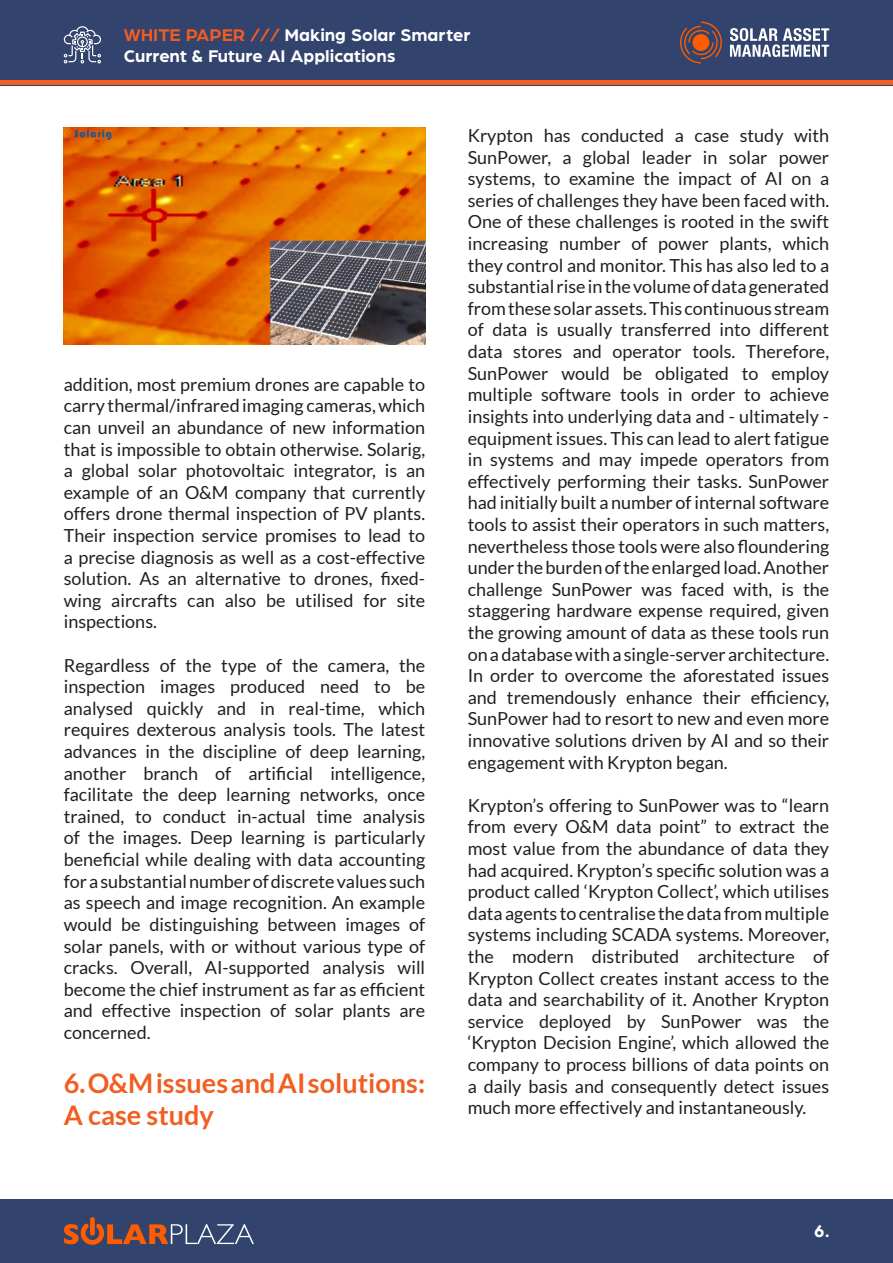
<style>
.page{position:relative;width:893px;height:1263px;background:#fff}
.page>*{position:absolute;margin:0;border:0;box-sizing:border-box;transform-origin:0 0}
.t1{font:700 27px/32.4px "Lato";color:#f25d21}
.t2{font:18px/21.6px "Lato";color:#231f20;text-align:justify}
.t3{font:700 18px/21.6px "Arboria";color:#fff}
.s1{color:#f25d21}
</style>
<div class="page">
<div style="left:0;top:1199px;width:893px;height:64px;background:#32436d"></div>
<div style="left:0;top:0;width:893px;height:85px;background:#32436d"></div>
<svg style="left:680px;top:22px;width:42px;height:41px"></svg>
<div style="left:692px;top:34px;width:17px;height:17px;background:#ff5c00;border-radius:50%"></div>
<svg style="left:730px;top:28px;width:99px;height:29px"></svg>
<svg style="left:64px;top:1217px;width:190px;height:28px"></svg>
<hr style="left:0;top:81px;width:893px;height:4px;background:#f25d21">
<svg style="left:64px;top:26px;width:37px;height:37px"></svg>
<img style="left:64px;top:128px;width:361px;height:217px">
<p class="t3" style="left:124px;top:23px;width:348px"><span class="s1">WHITE PAPER ///</span> Making Solar Smarter<br>Current &amp; Future AI Applications</p>
<p class="t2" style="left:64px;top:373px;width:363px">addition, most premium drones are capable to carry thermal/infrared imaging cameras, which can unveil an abundance of new information that is impossible to obtain otherwise. Solarig, a global solar photovoltaic integrator, is an example of an O&amp;M company that currently offers drone thermal inspection of PV plants.<br>Their inspection service promises to lead to a precise diagnosis as well as a cost-effective solution. As an alternative to drones, fixed&shy;wing aircrafts can also be utilised for site inspections.</p>
<p class="t2" style="left:64px;top:654px;width:363px">Regardless of the type of the camera, the inspection images produced need to be analysed quickly and in real-time, which requires dexterous analysis tools. The latest advances in the discipline of deep learning, another branch of artificial intelligence, facilitate the deep learning networks, once trained, to conduct in-actual time analysis of the images. Deep learning is particularly beneficial while dealing with data accounting for a substantial number of discrete values such as speech and image recognition. An example would be distinguishing between images of solar panels, with or without various type of cracks. Overall, AI-supported analysis will become the chief instrument as far as efficient and effective inspection of solar plants are concerned.</p>
<p class="t1" style="left:64px;top:1066px;width:363px">6. O&amp;M issues and AI solutions:<br>A case study</p>
<p class="t2" style="left:468px;top:125px;width:363px">Krypton has conducted a case study with SunPower, a global leader in solar power systems, to examine the impact of AI on a series of challenges they have been faced with.<br>One of these challenges is rooted in the swift increasing number of power plants, which they control and monitor. This has also led to a substantial rise in the volume of data generated from these solar assets. This continuous stream of data is usually transferred into different data stores and operator tools. Therefore, SunPower would be obligated to employ multiple software tools in order to achieve insights into underlying data and - ultimately - equipment issues. This can lead to alert fatigue in systems and may impede operators from effectively performing their tasks. SunPower had initially built a number of internal software tools to assist their operators in such matters, nevertheless those tools were also floundering under the burden of the enlarged load. Another challenge SunPower was faced with, is the staggering hardware expense required, given the growing amount of data as these tools run on a database with a single-server architecture.<br>In order to overcome the aforestated issues and tremendously enhance their efficiency, SunPower had to resort to new and even more innovative solutions driven by AI and so their engagement with Krypton began.</p>
<p class="t2" style="left:468px;top:794px;width:363px">Krypton’s offering to SunPower was to “learn from every O&amp;M data point” to extract the most value from the abundance of data they had acquired. Krypton’s specific solution was a product called ‘Krypton Collect’, which utilises data agents to centralise the data from multiple systems including SCADA systems. Moreover, the modern distributed architecture of Krypton Collect creates instant access to the data and searchability of it. Another Krypton service deployed by SunPower was the ‘Krypton Decision Engine’, which allowed the company to process billions of data points on a daily basis and consequently detect issues much more effectively and instantaneously.</p>
<p class="t3" style="left:814px;top:1219px;width:17px">6.</p>
</div>
